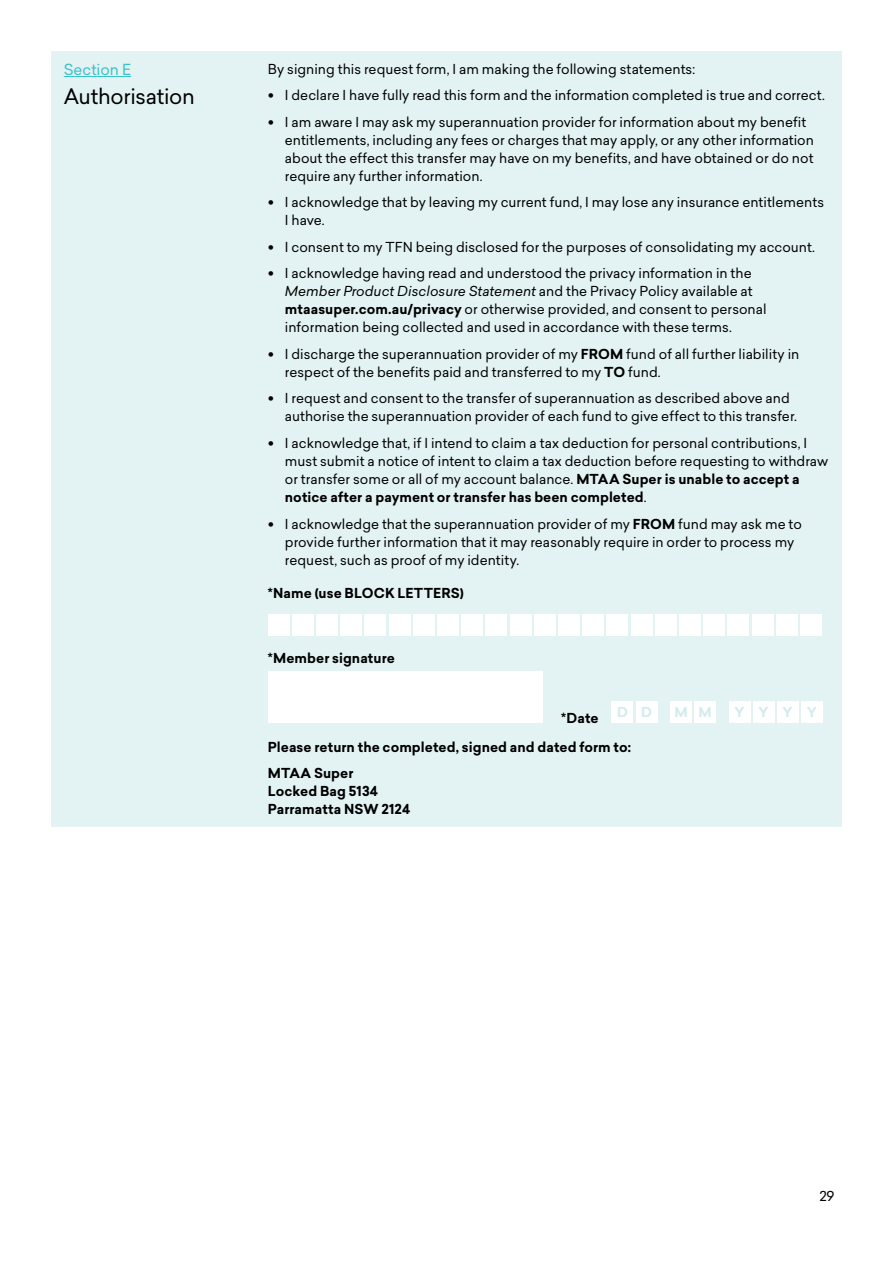
<style>
.page{position:relative;width:893px;height:1263px;background:#fff}
.page>*{position:absolute;margin:0;border:0;box-sizing:border-box;transform-origin:0 0}
._4__Section_Header{font:21px "Sailec";letter-spacing:-.015em;color:#000}
._3__Section_Letter{font:15px "Sailec";color:#3bc1ca}
._5__Body_copy{font:13.5px/18px "Sailec";color:#000}
._5__Body_copy-2{font:700 13.5px/18px "Sailec";letter-spacing:.005em;color:#000}
._8__Field_Header{font:700 13.5px "Sailec";letter-spacing:.005em;color:#000}
._11__Watermark_chara{font:700 13.5px "Sailec";color:#d2ecee}
._6__Bold_copy{font:700 13.5px "Sailec";color:#000}
.s1{font-weight:700;font-size:18px}
.s2{font-style:italic}
.s3{font-weight:700}
</style>
<div class="page">
<div style="left:51px;top:51px;width:791px;height:776px;background:#e3f3f4"></div>
<hr style="left:64px;top:76px;width:67px;height:1px;background:#3bc1ca">
<div style="left:268px;top:615px;width:21px;height:21px;background:#fff"></div>
<div style="left:292px;top:615px;width:21px;height:21px;background:#fff"></div>
<div style="left:316px;top:615px;width:22px;height:21px;background:#fff"></div>
<div style="left:340px;top:615px;width:22px;height:21px;background:#fff"></div>
<div style="left:365px;top:615px;width:21px;height:21px;background:#fff"></div>
<div style="left:389px;top:615px;width:21px;height:21px;background:#fff"></div>
<div style="left:413px;top:615px;width:21px;height:21px;background:#fff"></div>
<div style="left:437px;top:615px;width:22px;height:21px;background:#fff"></div>
<div style="left:461px;top:615px;width:22px;height:21px;background:#fff"></div>
<div style="left:486px;top:615px;width:21px;height:21px;background:#fff"></div>
<div style="left:510px;top:615px;width:21px;height:21px;background:#fff"></div>
<div style="left:534px;top:615px;width:21px;height:21px;background:#fff"></div>
<div style="left:558px;top:615px;width:22px;height:21px;background:#fff"></div>
<div style="left:583px;top:615px;width:21px;height:21px;background:#fff"></div>
<div style="left:607px;top:615px;width:21px;height:21px;background:#fff"></div>
<div style="left:631px;top:615px;width:21px;height:21px;background:#fff"></div>
<div style="left:655px;top:615px;width:21px;height:21px;background:#fff"></div>
<div style="left:679px;top:615px;width:22px;height:21px;background:#fff"></div>
<div style="left:704px;top:615px;width:21px;height:21px;background:#fff"></div>
<div style="left:728px;top:615px;width:21px;height:21px;background:#fff"></div>
<div style="left:752px;top:615px;width:21px;height:21px;background:#fff"></div>
<div style="left:776px;top:615px;width:21px;height:21px;background:#fff"></div>
<div style="left:800px;top:615px;width:22px;height:21px;background:#fff"></div>
<div style="left:268px;top:671px;width:274px;height:52px;background:#fff"></div>
<div style="left:612px;top:701px;width:21px;height:22px;background:#fff"></div>
<div style="left:636px;top:701px;width:21px;height:22px;background:#fff"></div>
<div style="left:670px;top:701px;width:22px;height:22px;background:#fff"></div>
<div style="left:694px;top:701px;width:22px;height:22px;background:#fff"></div>
<div style="left:729px;top:701px;width:21px;height:22px;background:#fff"></div>
<div style="left:753px;top:701px;width:21px;height:22px;background:#fff"></div>
<div style="left:777px;top:701px;width:21px;height:22px;background:#fff"></div>
<div style="left:801px;top:701px;width:21px;height:22px;background:#fff"></div>
<p class="_3__Section_Letter" style="left:64px;top:59px;width:69px">Section E</p>
<p class="_4__Section_Header" style="left:64px;top:82px;width:133px">Authorisation</p>
<p class="_5__Body_copy" style="left:268px;top:60px;width:429px">By signing this request form, I am making the following statements:</p>
<p class="_5__Body_copy" style="left:268px;top:86px;width:558px"><span class="s1">•</span> I declare I have fully read this form and the information completed is true and correct.</p>
<p class="_5__Body_copy" style="left:285px;top:113px;width:531px;text-indent:-17px"><span class="s1">•</span> I am aware I may ask my superannuation provider for information about my benefit entitlements, including any fees or charges that may apply, or any other information about the effect this transfer may have on my benefits, and have obtained or do not require any further information.</p>
<p class="_5__Body_copy" style="left:285px;top:193px;width:541px;text-indent:-17px"><span class="s1">•</span> I acknowledge that by leaving my current fund, I may lose any insurance entitlements<br>I have.</p>
<p class="_5__Body_copy" style="left:268px;top:238px;width:549px"><span class="s1">•</span> I consent to my TFN being disclosed for the purposes of consolidating my account.</p>
<p class="_5__Body_copy" style="left:285px;top:264px;width:483px;text-indent:-17px"><span class="s1">•</span> I acknowledge having read and understood the privacy information in the <span class="s2">Member Product Disclosure Statement</span> and the Privacy Policy available at <span class="s3">mtaasuper.com.au/privacy</span> or otherwise provided, and consent to personal information being collected and used in accordance with these terms.</p>
<p class="_5__Body_copy" style="left:285px;top:345px;width:516px;text-indent:-17px"><span class="s1">•</span> I discharge the superannuation provider of my <span class="s3">FROM</span> fund of all further liability in respect of the benefits paid and transferred to my <span class="s3">TO</span> fund.</p>
<p class="_5__Body_copy" style="left:285px;top:389px;width:514px;text-indent:-17px"><span class="s1">•</span> I request and consent to the transfer of superannuation as described above and authorise the superannuation provider of each fund to give effect to this transfer.</p>
<p class="_5__Body_copy" style="left:285px;top:434px;width:545px;text-indent:-17px"><span class="s1">•</span> I acknowledge that, if I intend to claim a tax deduction for personal contributions, I must submit a notice of intent to claim a tax deduction before requesting to withdraw or transfer some or all of my account balance. <span class="s3">MTAA Super is unable to accept a notice after a payment or transfer has been completed</span>.</p>
<p class="_5__Body_copy" style="left:285px;top:514px;width:518px;text-indent:-17px"><span class="s1">•</span> I acknowledge that the superannuation provider of my <span class="s3">FROM</span> fund may ask me to provide further information that it may reasonably require in order to process my request, such as proof of my identity.</p>
<p class="_8__Field_Header" style="left:268px;top:583px;width:198px">*Name (use BLOCK LETTERS)</p>
<p class="_8__Field_Header" style="left:268px;top:648px;width:129px">*Member signature</p>
<p class="_11__Watermark_chara" style="left:617px;top:702px;width:12px">D</p>
<p class="_11__Watermark_chara" style="left:641px;top:702px;width:12px">D</p>
<p class="_11__Watermark_chara" style="left:674px;top:702px;width:15px">M</p>
<p class="_11__Watermark_chara" style="left:698px;top:702px;width:15px">M</p>
<p class="_11__Watermark_chara" style="left:734px;top:702px;width:12px">Y</p>
<p class="_11__Watermark_chara" style="left:759px;top:702px;width:12px">Y</p>
<p class="_11__Watermark_chara" style="left:783px;top:702px;width:12px">Y</p>
<p class="_11__Watermark_chara" style="left:807px;top:702px;width:12px">Y</p>
<p class="_5__Body_copy-2" style="left:268px;top:738px;width:365px">Please return the completed, signed and dated form to:</p>
<p class="_5__Body_copy-2" style="left:268px;top:764px;width:144px">MTAA Super<br>Locked Bag 5134<br>Parramatta NSW 2124</p>
<p class="_6__Bold_copy" style="left:561px;top:708px;width:39px">*Date</p>
<p class="_5__Body_copy" style="left:819px;top:1187px;width:17px">29</p>
</div>
